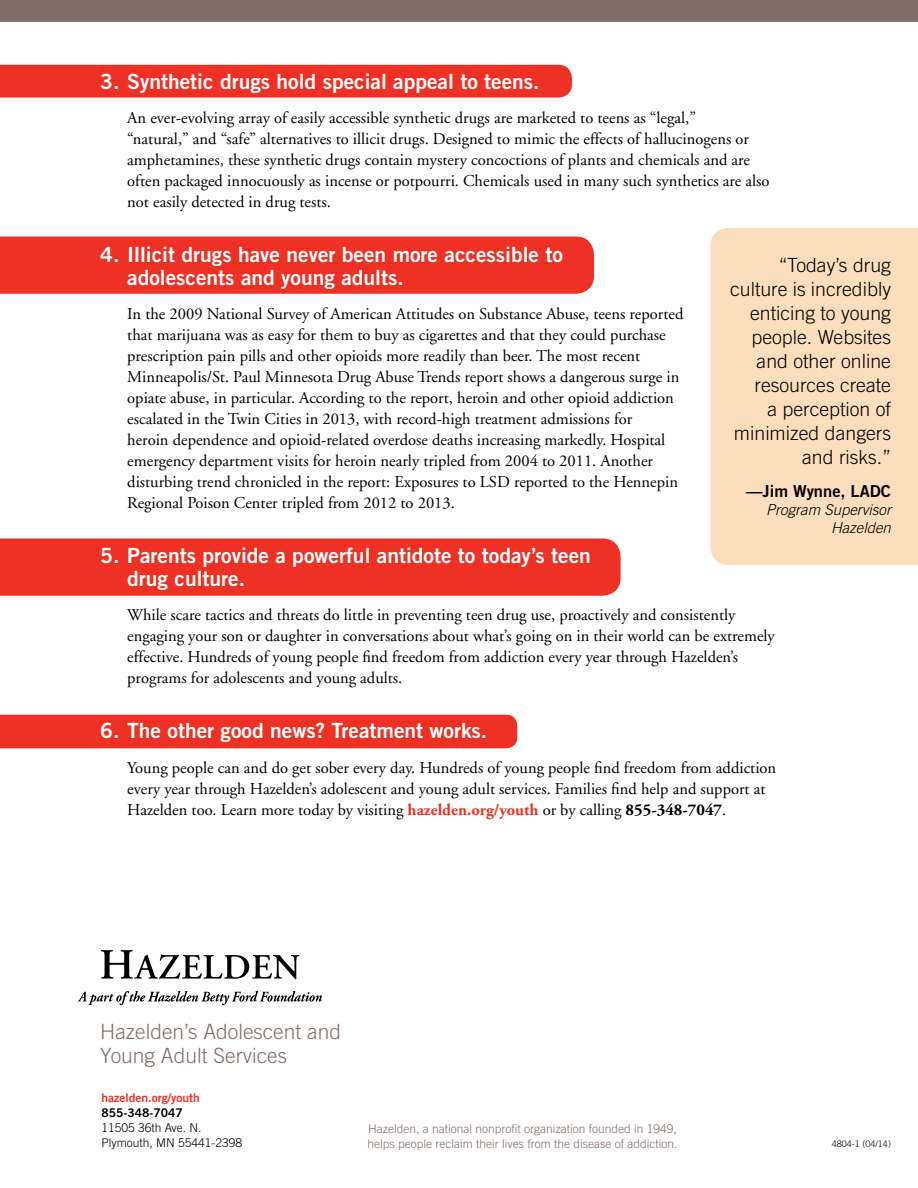
<style>
.page{position:relative;width:918px;height:1188px;background:#fff}
.page>*{position:absolute;margin:0;border:0;box-sizing:border-box;transform-origin:0 0}
.t1{font:21px/22.5px "Trade Gothic Bold Two";color:#fff}
.t2{font:300 21px/24px "Trade Gothic";color:#806f69}
.t3{font:300 19.5px/24px "Trade Gothic";color:#000;text-align:right}
.t4{font:16.5px/21px "Adobe Garamond";color:#000}
.t5{font:16.5px "Trade Gothic Bold Two";color:#000}
.t6{font:italic 300 15px/18px "Trade Gothic";color:#000;text-align:right}
.t7{font:300 12px/15px "Trade Gothic";color:#806f69}
.t8{font:300 12px/15px "Trade Gothic";color:#000}
.t9{font:12px "Trade Gothic Bold Two";color:#ee3124}
.t10{font:12px "Trade Gothic Bold Two";color:#000}
.t11{font:300 9px "Trade Gothic";color:#000}
.s1{font-weight:700;color:#ee3124}
.s2{font-weight:700}
</style>
<div class="page">
<div style="left:0;top:538px;width:621px;height:58px;background:#ee3124"></div>
<div style="left:0;top:237px;width:594px;height:57px;background:#ee3124"></div>
<div style="left:0;top:65px;width:572px;height:33px;background:#ee3124"></div>
<div style="left:0;top:0;width:918px;height:21px;background:#806f69"></div>
<svg style="left:78px;top:991px;width:244px;height:14px"></svg>
<svg style="left:101px;top:950px;width:198px;height:29px"></svg>
<div style="left:0;top:715px;width:517px;height:33px;background:#ee3124"></div>
<div style="left:710px;top:228px;width:208px;height:337px;background:#fcddbc"></div>
<p class="t1" style="left:100px;top:70px;width:441px">3. Synthetic drugs hold special appeal to teens.</p>
<p class="t4" style="left:127px;top:108px;width:644px">An ever-evolving array of easily accessible synthetic drugs are marketed to teens as “legal,”<br>“natural,” and “safe” alternatives to illicit drugs. Designed to mimic the effects of hallucinogens or amphetamines, these synthetic drugs contain mystery concoctions of plants and chemicals and are often packaged innocuously as incense or potpourri. Chemicals used in many such synthetics are also not easily detected in drug tests.</p>
<p class="t1" style="left:127px;top:243px;width:437px;text-indent:-27px">4. Illicit drugs have never been more accessible to adolescents and young adults.</p>
<p class="t4" style="left:127px;top:304px;width:558px">In the 2009 National Survey of American Attitudes on Substance Abuse, teens reported that marijuana was as easy for them to buy as cigarettes and that they could purchase prescription pain pills and other opioids more readily than beer. The most recent Minneapolis/St. Paul Minnesota Drug Abuse Trends report shows a dangerous surge in opiate abuse, in particular. According to the report, heroin and other opioid addiction escalated in the Twin Cities in 2013, with record-high treatment admissions for<br>heroin dependence and opioid-related overdose deaths increasing markedly. Hospital emergency department visits for heroin nearly tripled from 2004 to 2011. Another disturbing trend chronicled in the report: Exposures to LSD reported to the Hennepin Regional Poison Center tripled from 2012 to 2013.</p>
<p class="t1" style="left:127px;top:544px;width:465px;text-indent:-27px">5. Parents provide a powerful antidote to today’s teen drug culture.</p>
<p class="t4" style="left:127px;top:605px;width:649px">While scare tactics and threats do little in preventing teen drug use, proactively and consistently engaging your son or daughter in conversations about what’s going on in their world can be extremely effective. Hundreds of young people find freedom from addiction every year through Hazelden’s programs for adolescents and young adults.</p>
<p class="t1" style="left:100px;top:719px;width:389px">6. The other good news? Treatment works.</p>
<p class="t4" style="left:127px;top:757px;width:650px">Young people can and do get sober every day. Hundreds of young people find freedom from addiction every year through Hazelden’s adolescent and young adult services. Families find help and support at<br>Hazelden too. Learn more today by visiting <span class="s1">hazelden.org/youth</span> or by calling <span class="s2">855-348-7047</span>.</p>
<p class="t3" style="left:730px;top:253px;width:162px">“Today’s drug culture is incredibly enticing to young people. Websites and other online resources create<br>a perception of minimized dangers and risks.”</p>
<p class="t5" style="left:746px;top:481px;width:146px">—Jim Wynne, LADC</p>
<p class="t6" style="left:766px;top:501px;width:126px">Program Supervisor<br>Hazelden</p>
<p class="t2" style="left:100px;top:1019px;width:242px">Hazelden’s Adolescent and<br>Young Adult Services</p>
<p class="t9" style="left:102px;top:1090px;width:100px">hazelden.org/youth</p>
<p class="t10" style="left:102px;top:1105px;width:83px">855-348-7047</p>
<p class="t8" style="left:102px;top:1120px;width:142px">11505 36th Ave. N.<br>Plymouth, MN 55441-2398</p>
<p class="t7" style="left:368px;top:1121px;width:312px">Hazelden, a national nonprofit organization founded in 1949, helps people reclaim their lives from the disease of addiction.</p>
<p class="t11" style="left:832px;top:1139px;width:61px">4804-1 (04/14)</p>
</div>
